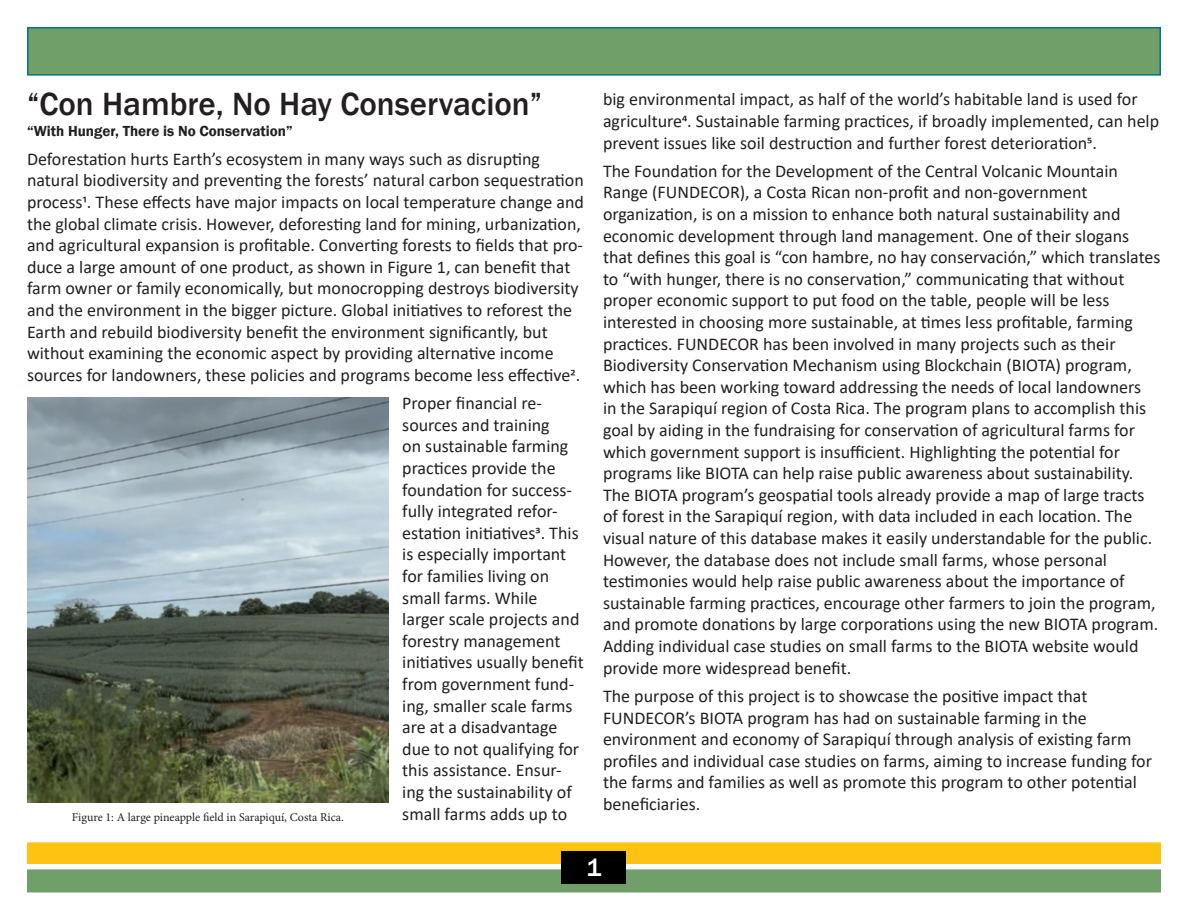
<style>
.page{position:relative;width:1188px;height:918px;background:#fff}
.page>*{position:absolute;margin:0;border:0;box-sizing:border-box;transform-origin:0 0}
.t1{font:500 33px "Franklin Gothic";color:#231f20}
.t2{font:500 25.5px "Franklin Gothic";color:#fff}
.t3{font:18px/21.6px "Calibri";color:#231f20}
.t4{font:600 15px "Franklin Gothic";color:#231f20}
.t5{font:12px "Minion Pro";color:#231f20}
</style>
<div class="page">
<div style="left:27px;top:869px;width:1134px;height:23px;background:#719f69;border:2px solid #719f69"></div>
<div style="left:27px;top:27px;width:1134px;height:49px;background:#719f69;border:2px solid #007781"></div>
<div style="left:27px;top:842px;width:1134px;height:22px;background:#fec210;border:2px solid #fec210"></div>
<div style="left:562px;top:851px;width:64px;height:33px;background:#000"></div>
<img style="left:27px;top:397px;width:362px;height:405px">
<p class="t1" style="left:27px;top:83px;width:517px">“Con Hambre, No Hay Conservacion”</p>
<p class="t3" style="left:27px;top:148px;width:559px">Deforestation hurts Earth’s ecosystem in many ways such as disrupting natural biodiversity and preventing the forests’ natural carbon sequestration process1. These effects have major impacts on local temperature change and the global climate crisis. However, deforesting land for mining, urbanization, and agricultural expansion is profitable. Converting forests to fields that pro&shy;duce a large amount of one product, as shown in Figure 1, can benefit that farm owner or family economically, but monocropping destroys biodiversity and the environment in the bigger picture. Global initiatives to reforest the Earth and rebuild biodiversity benefit the environment significantly, but without examining the economic aspect by providing alternative income sources for landowners, these policies and programs become less effective2.</p>
<p class="t3" style="left:402px;top:392px;width:183px">Proper financial re&shy;sources and training<br>on sustainable farming practices provide the foundation for success&shy;fully integrated refor&shy;estation initiatives3. This is especially important for families living on small farms. While larger scale projects and forestry management initiatives usually benefit from government fund&shy;ing, smaller scale farms are at a disadvantage due to not qualifying for this assistance. Ensur&shy;ing the sustainability of small farms adds up to</p>
<p class="t4" style="left:27px;top:122px;width:267px">“With Hunger, There is No Conservation”</p>
<p class="t5" style="left:72px;top:809px;width:274px">Figure 1: A large pineapple field in Sarapiquí, Costa Rica.</p>
<p class="t3" style="left:603px;top:88px;width:558px">big environmental impact, as half of the world’s habitable land is used for agriculture4. Sustainable farming practices, if broadly implemented, can help prevent issues like soil destruction and further forest deterioration5.</p>
<p class="t3" style="left:603px;top:160px;width:559px">The Foundation for the Development of the Central Volcanic Mountain Range (FUNDECOR), a Costa Rican non-profit and non-government organization, is on a mission to enhance both natural sustainability and economic development through land management. One of their slogans that defines this goal is “con hambre, no hay conservación,” which translates to “with hunger, there is no conservation,” communicating that without proper economic support to put food on the table, people will be less interested in choosing more sustainable, at times less profitable, farming practices. FUNDECOR has been involved in many projects such as their Biodiversity Conservation Mechanism using Blockchain (BIOTA) program, which has been working toward addressing the needs of local landowners<br>in the Sarapiquí region of Costa Rica. The program plans to accomplish this goal by aiding in the fundraising for conservation of agricultural farms for which government support is insufficient. Highlighting the potential for programs like BIOTA can help raise public awareness about sustainability.<br>The BIOTA program’s geospatial tools already provide a map of large tracts of forest in the Sarapiquí region, with data included in each location. The visual nature of this database makes it easily understandable for the public.<br>However, the database does not include small farms, whose personal testimonies would help raise public awareness about the importance of sustainable farming practices, encourage other farmers to join the program, and promote donations by large corporations using the new BIOTA program.<br>Adding individual case studies on small farms to the BIOTA website would provide more widespread benefit.</p>
<p class="t3" style="left:603px;top:685px;width:551px">The purpose of this project is to showcase the positive impact that FUNDECOR’s BIOTA program has had on sustainable farming in the environment and economy of Sarapiquí through analysis of existing farm profiles and individual case studies on farms, aiming to increase funding for the farms and families as well as promote this program to other potential beneficiaries.</p>
<p class="t2" style="left:587px;top:852px;width:16px">1</p>
</div>
